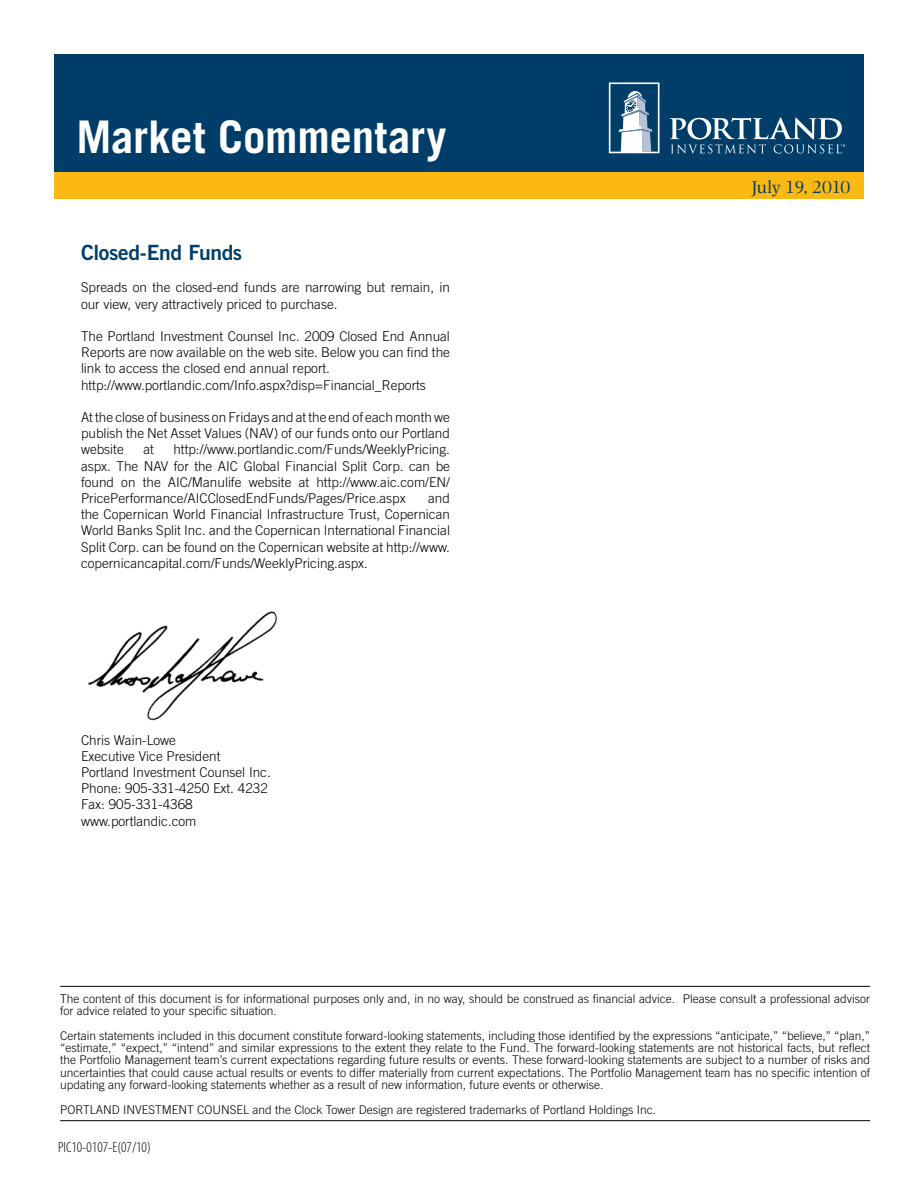
<style>
.page{position:relative;width:918px;height:1188px;background:#fff}
.page>*{position:absolute;margin:0;border:0;box-sizing:border-box;transform-origin:0 0}
.t1{font:700 45px "Trade Gothic";letter-spacing:-.005em;color:#fff}
.t2{font:21px "Trade Gothic Bold Two";letter-spacing:-.015em;color:#003e69}
.t3{font:18px "Photina";letter-spacing:-.035em;color:#003e69}
.t4{font:300 condensed 15px "Myriad Pro";color:#000}
.t5{font:300 13.5px/16.2px "Trade Gothic";color:#000}
.t6{font:300 12px/12.3px "Trade Gothic";color:#000}
</style>
<div class="page">
<div style="left:54px;top:54px;width:810px;height:142px;background:#003e69"></div>
<svg style="left:609px;top:82px;width:51px;height:71px"></svg>
<svg style="left:670px;top:118px;width:175px;height:35px"></svg>
<div style="left:54px;top:172px;width:810px;height:28px;background:#fdb913"></div>
<img style="left:88px;top:611px;width:190px;height:110px">
<hr style="left:60px;top:1120px;width:810px;height:1px;background:#000">
<hr style="left:60px;top:986px;width:810px;height:1px;background:#000">
<h1 class="t1" style="left:76px;top:109px;width:371px">Market Commentary</h1>
<h2 class="t2" style="left:81px;top:239px;width:163px">Closed-End Funds</h2>
<p class="t5" style="left:81px;top:279px;width:371px">Spreads on the closed-end funds are narrowing but remain, in our view, very attractively priced to purchase.</p>
<p class="t5" style="left:81px;top:328px;width:370px">The Portland Investment Counsel Inc. 2009 Closed End Annual Reports are now available on the web site. Below you can find the link to access the closed end annual report. http://www.portlandic.com/Info.aspx?disp=Financial_Reports</p>
<p class="t5" style="left:81px;top:409px;width:370px;text-align:justify">At the close of business on Fridays and at the end of each month we publish the Net Asset Values (NAV) of our funds onto our Portland website</p>
<p class="t5" style="left:81px;top:441px;width:371px;text-align:justify;text-indent:92px">http://www.portlandic.com/Funds/WeeklyPricing. aspx. The NAV for the AIC Global Financial Split Corp. can be found on the AIC/Manulife website at http://www.aic.com/EN/ PricePerformance/AICClosedEndFunds/Pages/Price.aspx</p>
<p class="t5" style="left:143px;top:441px;width:12px">at</p>
<p class="t5" style="left:81px;top:490px;width:371px;text-align:justify;text-indent:347px">and the Copernican World Financial Infrastructure Trust, Copernican World Banks Split Inc. and the Copernican International Financial Split Corp. can be found on the Copernican website at http://www. copernicancapital.com/Funds/WeeklyPricing.aspx.</p>
<p class="t5" style="left:81px;top:732px;width:191px">Chris Wain-Lowe<br>Executive Vice President<br>Portland Investment Counsel Inc.<br>Phone: 905-331-4250 Ext. 4232<br>Fax: 905-331-4368 www.portlandic.com</p>
<h3 class="t3" style="left:752px;top:177px;width:100px">July 19, 2010</h3>
<p class="t6" style="left:60px;top:992px;width:811px">The content of this document is for informational purposes only and, in no way, should be construed as financial advice. Please consult a professional advisor for advice related to your specific situation.</p>
<p class="t6" style="left:60px;top:1029px;width:812px;text-align:justify">Certain statements included in this document constitute forward-looking statements, including those identified by the expressions “anticipate,” “believe,” “plan,” “estimate,” “expect,” “intend” and similar expressions to the extent they relate to the Fund. The forward-looking statements are not historical facts, but reflect the Portfolio Management team’s current expectations regarding future results or events. These forward-looking statements are subject to a number of risks and uncertainties that could cause actual results or events to differ materially from current expectations. The Portfolio Management team has no specific intention of updating any forward-looking statements whether as a result of new information, future events or otherwise.</p>
<p class="t6" style="left:60px;top:1103px;width:597px">PORTLAND INVESTMENT COUNSEL and the Clock Tower Design are registered trademarks of Portland Holdings Inc.</p>
<p class="t4" style="left:58px;top:1138px;width:94px">PIC10-0107-E(07/10)</p>
</div>
